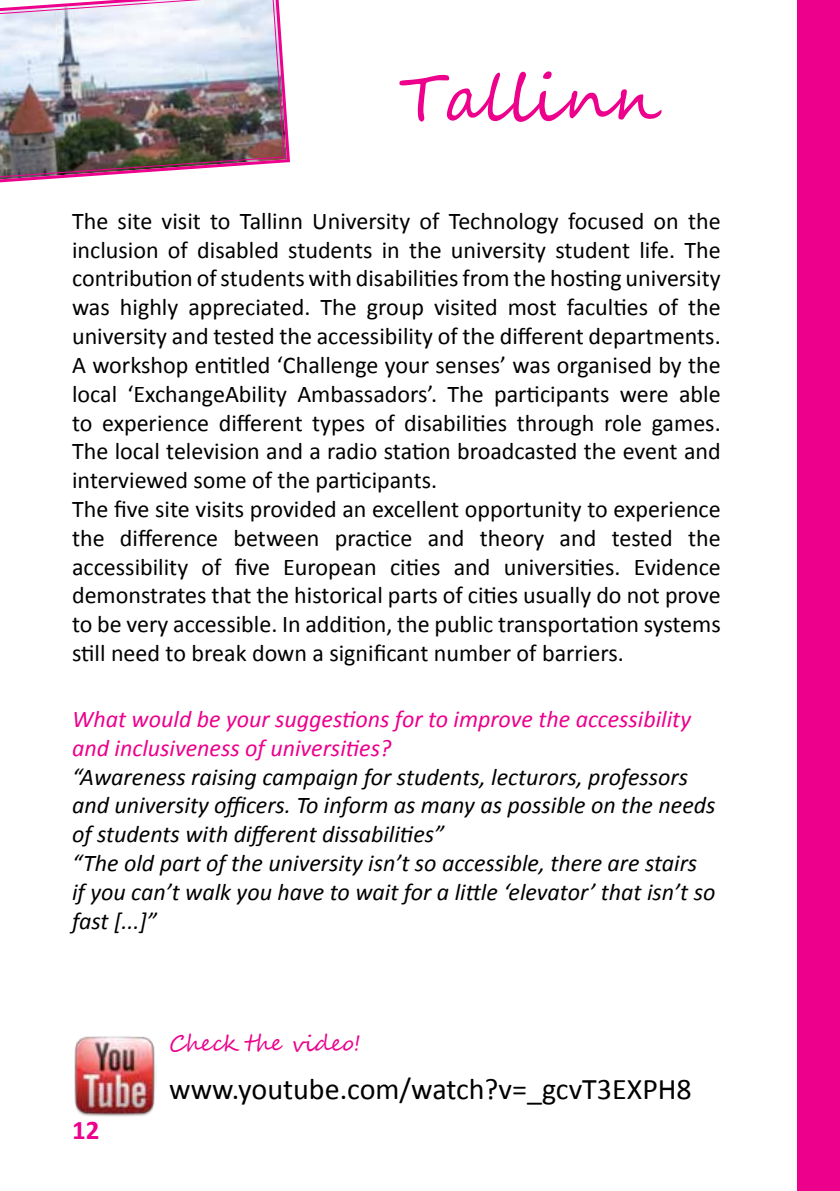
<style>
.page{position:relative;width:840px;height:1191px;background:#fff}
.page>*{position:absolute;margin:0;border:0;box-sizing:border-box;transform-origin:0 0}
.t1{font:65.2px "Segoe Script";letter-spacing:-.025em;color:#ec008c}
.t2{font:30px "Calibri";color:#000}
.t3{font:700 27px "Calibri";color:#ec008c}
.t4{font:24px/28.8px "Calibri";color:#000}
.t5{font:italic 24px/28.8px "Calibri";color:#000}
.t6{font:italic 24px/28.8px "Calibri";color:#ec008c}
.t7{font:22px "Segoe Script";color:#ec008c}
</style>
<div class="page">
<div style="left:797px;top:0;width:42px;height:1191px;background:#ec008c"></div>
<img style="left:74px;top:1036px;width:81px;height:81px">
<svg style="left:0;top:91px;width:290px;height:92px"></svg>
<img style="left:0;top:0;width:285px;height:178px">
<h1 class="t1" style="left:398px;top:45px;width:264px">Tallinn</h1>
<p class="t4" style="left:72px;top:206px;width:650px">The site visit to Tallinn University of Technology focused on the inclusion of disabled students in the university student life. The contribution of students with disabilities from the hosting university was highly appreciated. The group visited most faculties of the university and tested the accessibility of the different departments.<br>A workshop entitled ‘Challenge your senses’ was organised by the local ‘ExchangeAbility Ambassadors’. The participants were able to experience different types of disabilities through role games.<br>The local television and a radio station broadcasted the event and interviewed some of the participants.<br>The five site visits provided an excellent opportunity to experience the difference between practice and theory and tested the accessibility of five European cities and universities. Evidence demonstrates that the historical parts of cities usually do not prove to be very accessible. In addition, the public transportation systems still need to break down a significant number of barriers.</p>
<p class="t6" style="left:72px;top:703px;width:620px">What would be your suggestions for to improve the accessibility and inclusiveness of universities?</p>
<p class="t5" style="left:72px;top:761px;width:644px">“Awareness raising campaign for students, lecturors, professors and university officers. To inform as many as possible on the needs of students with different dissabilities”<br>“The old part of the university isn’t so accessible, there are stairs if you can’t walk you have to wait for a little ‘elevator’ that isn’t so fast [...]”</p>
<p class="t7" style="left:169px;top:1025px;width:193px">Check the video!</p>
<p class="t3" style="left:72px;top:1113px;width:29px">12</p>
<p class="t2" style="left:169px;top:1070px;width:524px">www.youtube.com/watch?v=_gcvT3EXPH8</p>
</div>
